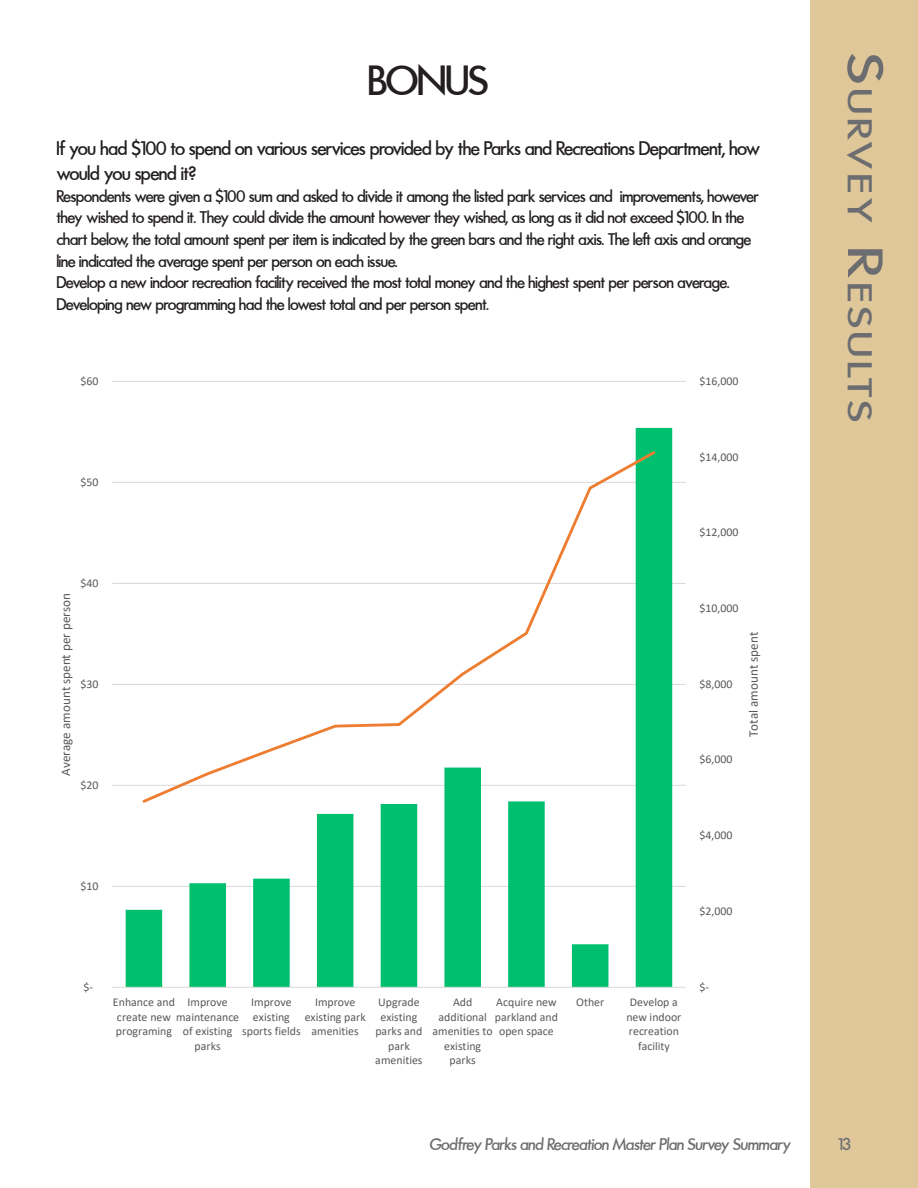
<style>
.page{position:relative;width:918px;height:1188px;background:#fff}
.page>*{position:absolute;margin:0;border:0;box-sizing:border-box;transform-origin:0 0}
.t1{font:500 45px "Futura";color:#231f20}
.t2{font:500 36.75px "Futura";letter-spacing:.115em;color:#6c6d70;scale:1.3 1}
.t3{font:500 21px/25.2px "Futura";color:#231f20}
.t4{font:500 18px/21.6px "Futura";color:#231f20}
.t5{font:500 18px "Futura";letter-spacing:-.02em;color:#6c6d70}
.t6{font:13.2px "Calibri";letter-spacing:.005em;color:#595959}
.t7{font:11.85px/14.5px "Calibri";color:#595959;text-align:center}
.s1{font-size:52.5px}
</style>
<div class="page">
<div style="left:810px;top:0;width:108px;height:1188px;background:#dfc79a"></div>
<hr style="left:112px;top:886px;width:574px;height:1px;background:#d9d9d9">
<hr style="left:112px;top:785px;width:574px;height:1px;background:#d9d9d9">
<hr style="left:112px;top:684px;width:574px;height:1px;background:#d9d9d9">
<hr style="left:112px;top:583px;width:574px;height:1px;background:#d9d9d9">
<hr style="left:112px;top:482px;width:574px;height:1px;background:#d9d9d9">
<hr style="left:112px;top:381px;width:574px;height:1px;background:#d9d9d9">
<svg style="left:126px;top:428px;width:546px;height:559px"></svg>
<hr style="left:112px;top:987px;width:574px;height:1px;background:#d9d9d9">
<svg style="left:140px;top:449px;width:518px;height:356px"></svg>
<p class="t1" style="left:368px;top:57px;width:121px">BONUS</p>
<p class="t3" style="left:57px;top:136px;width:705px">If you had $100 to spend on various services provided by the Parks and Recreations Department, how would you spend it?</p>
<p class="t4" style="left:57px;top:185px;width:704px">Respondents were given a $100 sum and asked to divide it among the listed park services and improvements, however they wished to spend it. They could divide the amount however they wished, as long as it did not exceed $100. In the chart below, the total amount spent per item is indicated by the green bars and the right axis. The left axis and orange line indicated the average spent per person on each issue.</p>
<p class="t4" style="left:57px;top:272px;width:674px">Develop a new indoor recreation facility received the most total money and the highest spent per person average.<br>Developing new programming had the lowest total and per person spent.</p>
<p class="t7" style="left:80px;top:373px;width:20px">$60</p>
<p class="t7" style="left:700px;top:373px;width:41px">$16,000</p>
<p class="t7" style="left:80px;top:474px;width:20px">$50</p>
<p class="t6" style="left:57px;top:776px;width:184px;rotate:-90deg">Average amount spent per person</p>
<p class="t7" style="left:80px;top:575px;width:20px">$40</p>
<p class="t7" style="left:80px;top:676px;width:20px">$30</p>
<p class="t7" style="left:80px;top:777px;width:20px">$20</p>
<p class="t7" style="left:80px;top:878px;width:20px">$10</p>
<p class="t7" style="left:700px;top:449px;width:41px">$14,000</p>
<p class="t7" style="left:700px;top:525px;width:41px">$12,000</p>
<p class="t7" style="left:700px;top:600px;width:41px">$10,000</p>
<p class="t7" style="left:700px;top:676px;width:35px">$8,000</p>
<p class="t7" style="left:700px;top:752px;width:35px">$6,000</p>
<p class="t6" style="left:744px;top:737px;width:107px;rotate:-90deg">Total amount spent</p>
<p class="t7" style="left:700px;top:828px;width:35px">$4,000</p>
<p class="t7" style="left:700px;top:903px;width:35px">$2,000</p>
<p class="t7" style="left:83px;top:979px;width:11px">$-</p>
<p class="t7" style="left:113px;top:995px;width:128px;text-align:left">Enhance and<br>create new maintenance programing</p>
<p class="t7" style="left:242px;top:995px;width:60px">Improve existing sports fields</p>
<p class="t7" style="left:305px;top:995px;width:63px">Improve existing park amenities</p>
<p class="t7" style="left:375px;top:995px;width:49px">Upgrade existing parks and park amenities</p>
<p class="t7" style="left:433px;top:995px;width:62px">Add additional amenities to existing parks</p>
<p class="t7" style="left:495px;top:995px;width:65px">Acquire new parkland and open space</p>
<p class="t7" style="left:576px;top:995px;width:30px">Other</p>
<p class="t7" style="left:626px;top:995px;width:57px">Develop a new indoor recreation facility</p>
<p class="t7" style="left:188px;top:995px;width:42px">Improve</p>
<p class="t7" style="left:183px;top:1024px;width:51px">of existing parks</p>
<p class="t7" style="left:700px;top:979px;width:11px">$-</p>
<h2 class="t2" style="left:879px;top:54px;width:284px;rotate:90deg"><span class="s1">S</span>urvey <span class="s1">R</span>esults</h2>
<p class="t5" style="left:429px;top:1135px;width:363px">Godfrey Parks and Recreation Master Plan Survey Summary</p>
<p class="t5" style="left:839px;top:1135px;width:13px">13</p>
</div>
